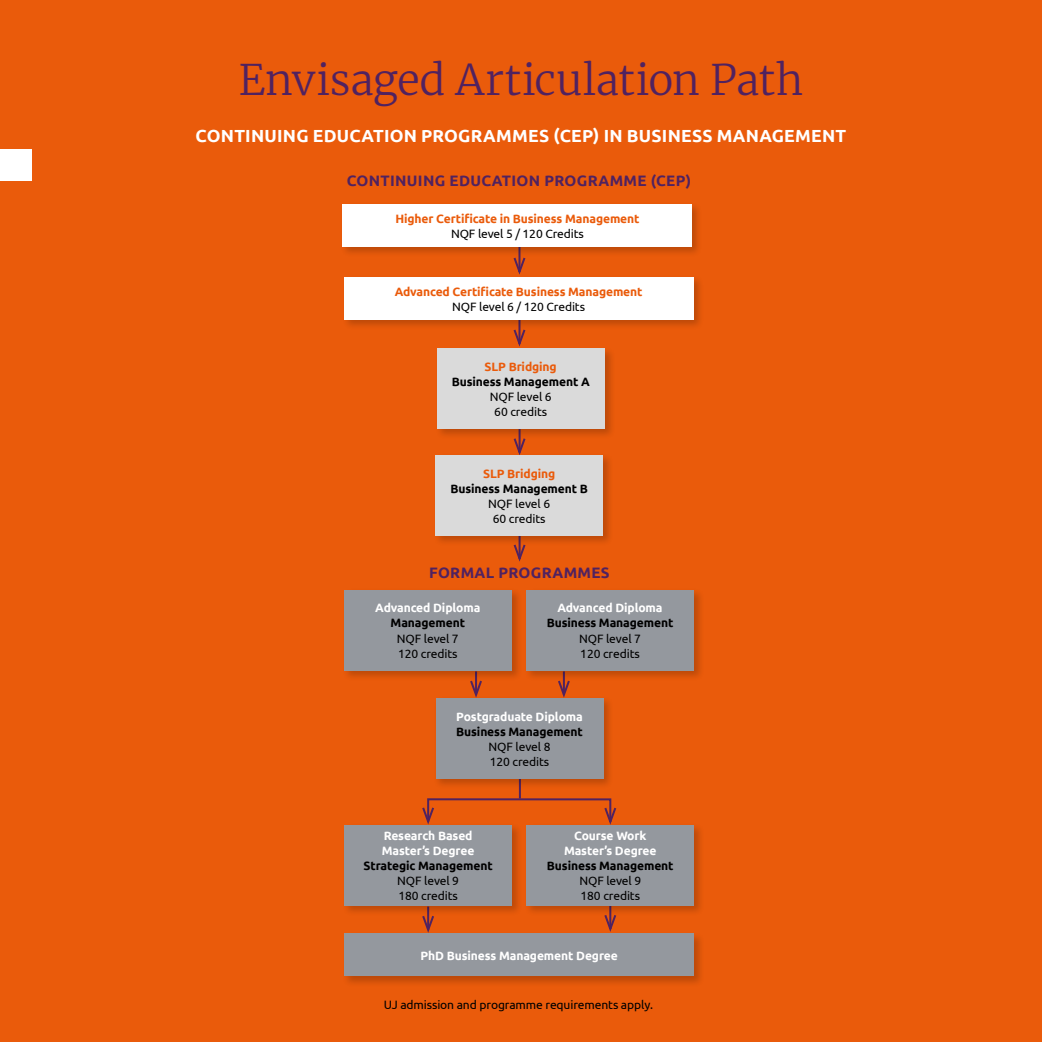
<style>
.page{position:relative;width:1042px;height:1042px;background:#ea5b0b}
.page>*{position:absolute;margin:0;border:0;box-sizing:border-box;transform-origin:0 0}
.t1{font:300 42px "Merriweather";letter-spacing:-.01em;color:#502260}
.t2{font:700 17.5px "Ubuntu";letter-spacing:.015em;color:#fff}
.t3{font:700 15.05px "Ubuntu";letter-spacing:.02em;color:#502260}
.t4{font:12.08px/15px "Ubuntu";letter-spacing:-.01em;color:#000}
.t5{font:700 12.08px/15px "Ubuntu";letter-spacing:-.01em;color:#fff;text-align:center}
.t6{font:700 12.08px "Ubuntu";letter-spacing:-.01em;color:#000}
.t7{font:700 12.08px "Ubuntu";letter-spacing:-.01em;color:#ea5b0b}
</style>
<div class="page">
<svg style="left:514px;top:440px;width:11px;height:13px"></svg>
<svg style="left:514px;top:547px;width:11px;height:15px"></svg>
<hr style="left:519px;top:745px;width:2px;height:53px;background:#502260">
<div style="left:0;top:149px;width:32px;height:32px;background:#fff"></div>
<svg style="left:513px;top:258px;width:13px;height:17px"></svg>
<svg style="left:513px;top:330px;width:13px;height:16px"></svg>
<div style="left:341px;top:275px;width:363px;height:55px;background:#000;opacity:.2"></div>
<div style="left:344px;top:277px;width:350px;height:43px;background:#fff"></div>
<div style="left:433px;top:453px;width:181px;height:94px;background:#000;opacity:.2"></div>
<div style="left:436px;top:455px;width:167px;height:81px;background:#dadada"></div>
<div style="left:434px;top:346px;width:182px;height:94px;background:#000;opacity:.2"></div>
<div style="left:437px;top:349px;width:168px;height:80px;background:#dadada"></div>
<div style="left:340px;top:202px;width:362px;height:56px;background:#000;opacity:.2"></div>
<div style="left:342px;top:204px;width:350px;height:43px;background:#fff"></div>
<div style="left:427px;top:798px;width:184px;height:25px;background:#ea5b0b;border:2px solid #502260"></div>
<svg style="left:603px;top:805px;width:14px;height:18px"></svg>
<svg style="left:422px;top:805px;width:14px;height:18px"></svg>
<div style="left:433px;top:696px;width:181px;height:94px;background:#000;opacity:.2"></div>
<div style="left:436px;top:698px;width:167px;height:81px;background:#94989e"></div>
<svg style="left:422px;top:917px;width:12px;height:14px"></svg>
<svg style="left:468px;top:681px;width:16px;height:17px"></svg>
<svg style="left:605px;top:917px;width:11px;height:14px"></svg>
<svg style="left:556px;top:681px;width:15px;height:17px"></svg>
<div style="left:342px;top:931px;width:363px;height:56px;background:#000;opacity:.2"></div>
<div style="left:344px;top:933px;width:350px;height:43px;background:#94989e"></div>
<div style="left:524px;top:823px;width:181px;height:94px;background:#000;opacity:.2"></div>
<div style="left:526px;top:825px;width:168px;height:81px;background:#94989e"></div>
<div style="left:342px;top:823px;width:181px;height:94px;background:#000;opacity:.2"></div>
<div style="left:344px;top:825px;width:168px;height:81px;background:#94989e"></div>
<div style="left:341px;top:588px;width:182px;height:93px;background:#000;opacity:.2"></div>
<div style="left:344px;top:590px;width:168px;height:80px;background:#94989e"></div>
<div style="left:524px;top:588px;width:181px;height:93px;background:#000;opacity:.2"></div>
<div style="left:526px;top:590px;width:168px;height:80px;background:#94989e"></div>
<h1 class="t1" style="left:238px;top:51px;width:566px">Envisaged Articulation Path</h1>
<h2 class="t2" style="left:196px;top:125px;width:652px">CONTINUING EDUCATION PROGRAMMES (CEP) IN BUSINESS MANAGEMENT</h2>
<p class="t3" style="left:347px;top:171px;width:346px">CONTINUING EDUCATION PROGRAMME (CEP)</p>
<p class="t7" style="left:395px;top:211px;width:246px">Higher Certificate in Business Management</p>
<p class="t4" style="left:451px;top:226px;width:134px">NQF level 5 / 120 Credits</p>
<p class="t7" style="left:395px;top:284px;width:249px">Advanced Certificate Business Management</p>
<p class="t4" style="left:452px;top:298px;width:134px">NQF level 6 / 120 Credits</p>
<p class="t7" style="left:485px;top:359px;width:74px">SLP Bridging</p>
<p class="t6" style="left:452px;top:374px;width:140px">Business Management A</p>
<p class="t4" style="left:490px;top:389px;width:63px;text-align:center">NQF level 6<br>60 credits</p>
<p class="t7" style="left:483px;top:466px;width:74px">SLP Bridging</p>
<p class="t6" style="left:450px;top:481px;width:139px">Business Management B</p>
<p class="t4" style="left:488px;top:496px;width:63px;text-align:center">NQF level 6<br>60 credits</p>
<p class="t3" style="left:429px;top:563px;width:182px">FORMAL PROGRAMMES</p>
<p class="t5" style="left:375px;top:600px;width:107px">Advanced Diploma</p>
<p class="t6" style="left:391px;top:616px;width:76px">Management</p>
<p class="t4" style="left:397px;top:630px;width:63px">NQF level 7<br>120 credits</p>
<p class="t5" style="left:557px;top:600px;width:107px">Advanced Diploma</p>
<p class="t6" style="left:547px;top:616px;width:128px">Business Management</p>
<p class="t4" style="left:579px;top:630px;width:63px">NQF level 7<br>120 credits</p>
<p class="t5" style="left:456px;top:709px;width:128px">Postgraduate Diploma</p>
<p class="t6" style="left:456px;top:724px;width:128px">Business Management</p>
<p class="t4" style="left:489px;top:739px;width:63px">NQF level 8<br>120 credits</p>
<p class="t5" style="left:382px;top:828px;width:94px;text-align:left">Research Based<br>Master’s Degree</p>
<p class="t6" style="left:364px;top:858px;width:131px">Strategic Management</p>
<p class="t4" style="left:397px;top:873px;width:63px">NQF level 9<br>180 credits</p>
<p class="t5" style="left:564px;top:828px;width:94px">Course Work<br>Master’s Degree</p>
<p class="t6" style="left:547px;top:858px;width:128px">Business Management</p>
<p class="t4" style="left:579px;top:873px;width:63px">NQF level 9<br>180 credits</p>
<p class="t5" style="left:421px;top:947px;width:199px">PhD Business Management Degree</p>
<p class="t4" style="left:384px;top:996px;width:271px">UJ admission and programme requirements apply.</p>
</div>
